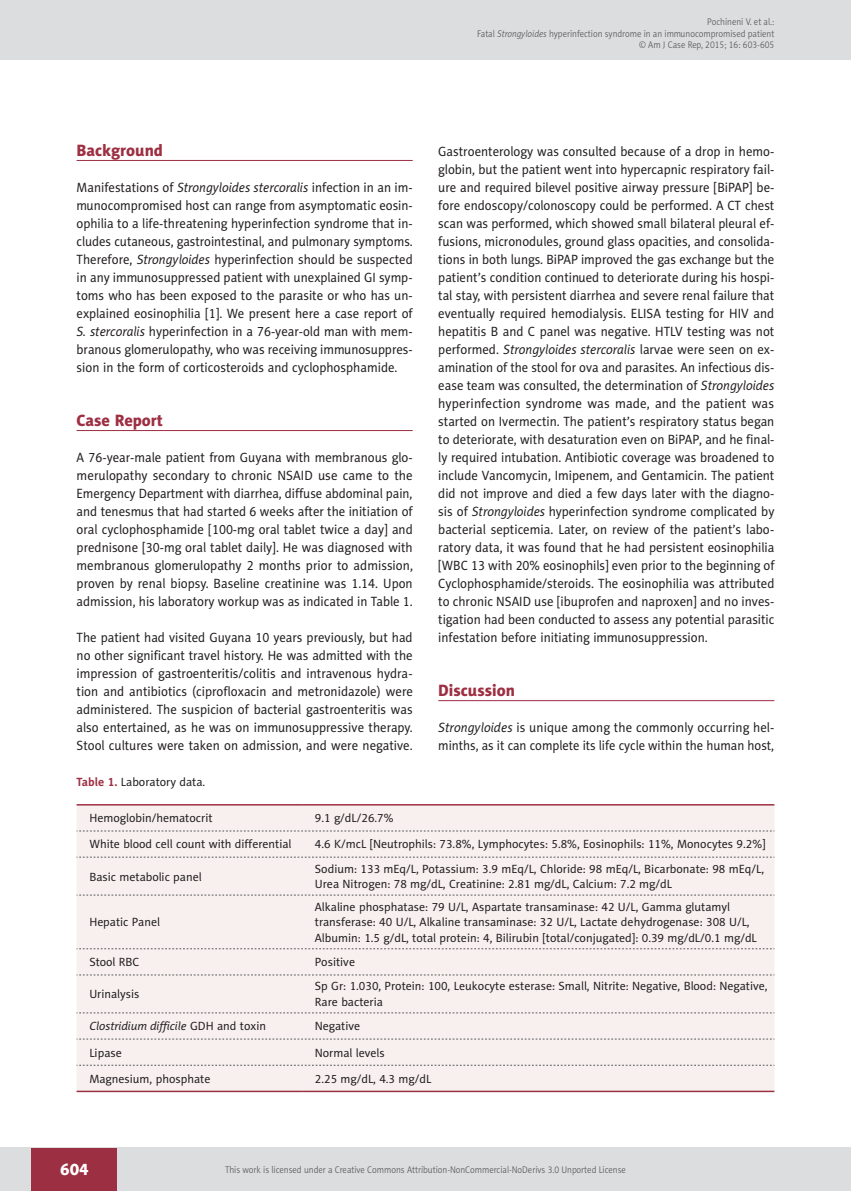
<style>
.page{position:relative;width:851px;height:1191px;background:#fff}
.page>*{position:absolute;margin:0;border:0;box-sizing:border-box;transform-origin:0 0}
.AJCR_Headline_1{font:16.5px "Naomi Sans EFN Heavy";color:#9d2f42}
.t1{font:16.5px "Naomi Sans EFN Heavy";color:#fff}
.AJCR_Body{font:13.5px/18px "Naomi Sans EFN";color:#231f20;text-align:justify;scale:.95 1}
.AJCR_Tabela_zawartos{font:12px/15.8px "Naomi Sans EFN";color:#231f20}
.AJCR_Tabela_zawartos-2{font:italic 12px "Naomi Sans EFN";color:#231f20}
.AJCR_Tabela_tytul{font:12px "Naomi Sans EFN";color:#231f20}
.AJCR_pagina_zywa{font:9.75px/11.2px "Naomi Sans EFN Light";color:#57585a;text-align:right;scale:.9 1}
.AJCR_pagina_sygnatur{font:9.75px "Naomi Sans EFN Light";color:#57585a;scale:.9 1}
.s1{font-style:italic}
.s2{font-weight:700;color:#9d2f42}
.s3{font-style:normal}
</style>
<div class="page">
<hr style="left:77px;top:160px;width:335px;height:1px;background:#9d2f42">
<hr style="left:77px;top:430px;width:335px;height:1px;background:#9d2f42">
<hr style="left:438px;top:700px;width:336px;height:1px;background:#9d2f42">
<div style="left:77px;top:805px;width:697px;height:285px;background:#f7f0ef"></div>
<svg style="left:77px;top:857px;width:697px;height:1px"></svg>
<svg style="left:77px;top:895px;width:697px;height:1px"></svg>
<svg style="left:77px;top:948px;width:697px;height:1px"></svg>
<svg style="left:77px;top:974px;width:697px;height:1px"></svg>
<svg style="left:77px;top:1012px;width:697px;height:1px"></svg>
<svg style="left:77px;top:1038px;width:697px;height:1px"></svg>
<svg style="left:77px;top:1065px;width:697px;height:1px"></svg>
<hr style="left:77px;top:1090px;width:225px;height:2px;background:#9d2f42">
<hr style="left:302px;top:1090px;width:472px;height:2px;background:#9d2f42">
<hr style="left:77px;top:804px;width:225px;height:1px;background:#9d2f42">
<hr style="left:302px;top:804px;width:472px;height:1px;background:#9d2f42">
<svg style="left:77px;top:830px;width:697px;height:1px"></svg>
<div style="left:0;top:1148px;width:850px;height:43px;background:#dcdddf"></div>
<div style="left:32px;top:1147px;width:85px;height:43px;background:#9d2f42"></div>
<div style="left:0;top:0;width:850px;height:60px;background:#dcdddf"></div>
<hr style="left:850px;top:0;width:1px;height:60px;background:#dcdddf">
<p class="AJCR_pagina_zywa" style="left:477px;top:16px;width:332px">Pochineni V. et al.:<br>Fatal <span class="s1">Strongyloides</span> hyperinfection syndrome in an immunocompromised patient</p>
<p class="AJCR_pagina_sygnatur" style="left:639px;top:39px;width:152px">© Am J Case Rep, 2015; 16: 603-605</p>
<p class="AJCR_Headline_1" style="left:77px;top:140px;width:88px">Background</p>
<p class="AJCR_Body" style="left:77px;top:178px;width:355px">Manifestations of <span class="s1">Strongyloides stercoralis</span> infection in an im&shy;munocompromised host can range from asymptomatic eosin&shy;ophilia to a life-threatening hyperinfection syndrome that in&shy;cludes cutaneous, gastrointestinal, and pulmonary symptoms.<br>Therefore, <span class="s1">Strongyloides</span> hyperinfection should be suspected in any immunosuppressed patient with unexplained GI symp&shy;toms who has been exposed to the parasite or who has un&shy;explained eosinophilia [1]. We present here a case report of <span class="s1">S. stercoralis</span> hyperinfection in a 76-year-old man with mem&shy;branous glomerulopathy, who was receiving immunosuppres&shy;sion in the form of corticosteroids and cyclophosphamide.</p>
<p class="AJCR_Headline_1" style="left:77px;top:410px;width:88px">Case Report</p>
<p class="AJCR_Body" style="left:77px;top:448px;width:355px">A 76-year-male patient from Guyana with membranous glo&shy;merulopathy secondary to chronic NSAID use came to the Emergency Department with diarrhea, diffuse abdominal pain, and tenesmus that had started 6 weeks after the initiation of oral cyclophosphamide [100-mg oral tablet twice a day] and prednisone [30-mg oral tablet daily]. He was diagnosed with membranous glomerulopathy 2 months prior to admission, proven by renal biopsy. Baseline creatinine was 1.14. Upon admission, his laboratory workup was as indicated in Table 1.</p>
<p class="AJCR_Body" style="left:77px;top:628px;width:355px">The patient had visited Guyana 10 years previously, but had no other significant travel history. He was admitted with the impression of gastroenteritis/colitis and intravenous hydra&shy;tion and antibiotics (ciprofloxacin and metronidazole) were administered. The suspicion of bacterial gastroenteritis was also entertained, as he was on immunosuppressive therapy.<br>Stool cultures were taken on admission, and were negative.</p>
<p class="AJCR_Tabela_tytul" style="left:77px;top:775px;width:130px"><span class="s2">Table 1.</span> Laboratory data.</p>
<p class="AJCR_Body" style="left:438px;top:142px;width:355px">Gastroenterology was consulted because of a drop in hemo&shy;globin, but the patient went into hypercapnic respiratory fail&shy;ure and required bilevel positive airway pressure [BiPAP] be&shy;fore endoscopy/colonoscopy could be performed. A CT chest scan was performed, which showed small bilateral pleural ef&shy;fusions, micronodules, ground glass opacities, and consolida&shy;tions in both lungs. BiPAP improved the gas exchange but the patient’s condition continued to deteriorate during his hospi&shy;tal stay, with persistent diarrhea and severe renal failure that eventually required hemodialysis. ELISA testing for HIV and hepatitis B and C panel was negative. HTLV testing was not performed. <span class="s1">Strongyloides stercoralis</span> larvae were seen on ex&shy;amination of the stool for ova and parasites. An infectious dis&shy;ease team was consulted, the determination of <span class="s1">Strongyloides </span>hyperinfection syndrome was made, and the patient was started on Ivermectin. The patient’s respiratory status began to deteriorate, with desaturation even on BiPAP, and he final&shy;ly required intubation. Antibiotic coverage was broadened to include Vancomycin, Imipenem, and Gentamicin. The patient did not improve and died a few days later with the diagno&shy;sis of <span class="s1">Strongyloides</span> hyperinfection syndrome complicated by bacterial septicemia. Later, on review of the patient’s labo&shy;ratory data, it was found that he had persistent eosinophilia [WBC 13 with 20% eosinophils] even prior to the beginning of Cyclophosphamide/steroids. The eosinophilia was attributed to chronic NSAID use [ibuprofen and naproxen] and no inves&shy;tigation had been conducted to assess any potential parasitic infestation before initiating immunosuppression.</p>
<p class="AJCR_Headline_1" style="left:438px;top:680px;width:78px">Discussion</p>
<p class="AJCR_Body" style="left:438px;top:718px;width:355px"><span class="s1">Strongyloides</span> is unique among the commonly occurring hel&shy;minths, as it can complete its life cycle within the human host,</p>
<p class="AJCR_Tabela_zawartos" style="left:89px;top:810px;width:125px">Hemoglobin/hematocrit</p>
<p class="AJCR_Tabela_zawartos" style="left:315px;top:810px;width:80px">9.1 g/dL/26.7%</p>
<p class="AJCR_Tabela_zawartos" style="left:89px;top:836px;width:204px">White blood cell count with differential</p>
<p class="AJCR_Tabela_zawartos" style="left:315px;top:836px;width:452px">4.6 K/mcL [Neutrophils: 73.8%, Lymphocytes: 5.8%, Eosinophils: 11%, Monocytes 9.2%]</p>
<p class="AJCR_Tabela_zawartos" style="left:89px;top:868px;width:114px">Basic metabolic panel</p>
<p class="AJCR_Tabela_zawartos" style="left:315px;top:860px;width:450px">Sodium: 133 mEq/L, Potassium: 3.9 mEq/L, Chloride: 98 mEq/L, Bicarbonate: 98 mEq/L,<br>Urea Nitrogen: 78 mg/dL, Creatinine: 2.81 mg/dL, Calcium: 7.2 mg/dL</p>
<p class="AJCR_Tabela_zawartos" style="left:89px;top:914px;width:72px">Hepatic Panel</p>
<p class="AJCR_Tabela_zawartos" style="left:315px;top:898px;width:443px">Alkaline phosphatase: 79 U/L, Aspartate transaminase: 42 U/L, Gamma glutamyl transferase: 40 U/L, Alkaline transaminase: 32 U/L, Lactate dehydrogenase: 308 U/L,<br>Albumin: 1.5 g/dL, total protein: 4, Bilirubin [total/conjugated]: 0.39 mg/dL/0.1 mg/dL</p>
<p class="AJCR_Tabela_zawartos" style="left:89px;top:954px;width:52px">Stool RBC</p>
<p class="AJCR_Tabela_zawartos" style="left:315px;top:954px;width:42px">Positive</p>
<p class="AJCR_Tabela_zawartos" style="left:89px;top:986px;width:52px">Urinalysis</p>
<p class="AJCR_Tabela_zawartos" style="left:315px;top:978px;width:454px">Sp Gr: 1.030, Protein: 100, Leukocyte esterase: Small, Nitrite: Negative, Blood: Negative,<br>Rare bacteria</p>
<p class="AJCR_Tabela_zawartos-2" style="left:89px;top:1019px;width:178px">Clostridium difficile <span class="s3">GDH and toxin</span></p>
<p class="AJCR_Tabela_zawartos" style="left:315px;top:1018px;width:47px">Negative</p>
<p class="AJCR_Tabela_zawartos" style="left:89px;top:1044px;width:34px">Lipase</p>
<p class="AJCR_Tabela_zawartos" style="left:315px;top:1044px;width:71px">Normal levels</p>
<p class="AJCR_Tabela_zawartos" style="left:89px;top:1070px;width:123px">Magnesium, phosphate</p>
<p class="AJCR_Tabela_zawartos" style="left:315px;top:1070px;width:118px">2.25 mg/dL, 4.3 mg/dL</p>
<p class="t1" style="left:60px;top:1159px;width:30px">604</p>
<p class="AJCR_pagina_zywa" style="left:225px;top:1164px;width:447px">This work is licensed under a Creative Commons Attribution-NonCommercial-NoDerivs 3.0 Unported License</p>
</div>
